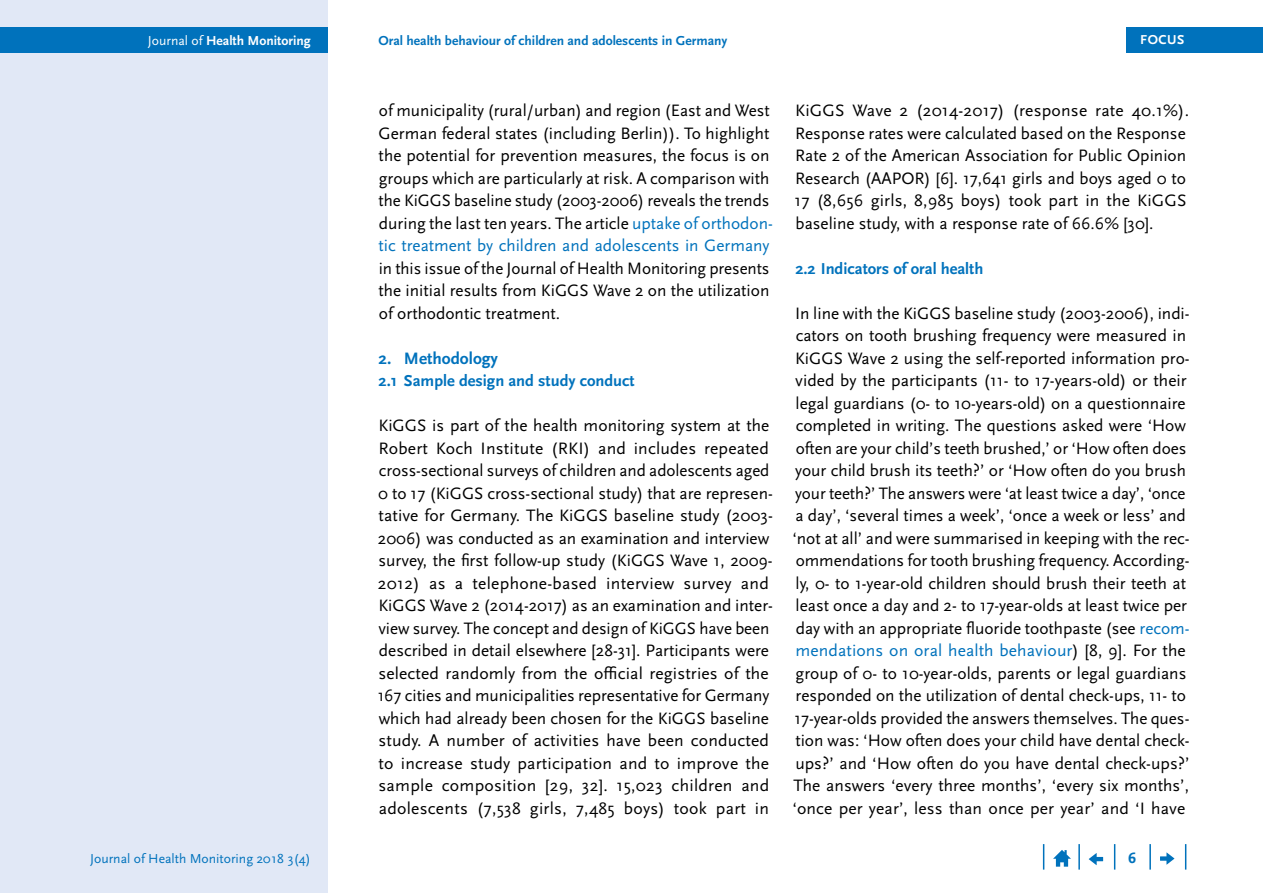
<style>
.page{position:relative;width:1263px;height:893px;background:#fff}
.page>*{position:absolute;margin:0;border:0;box-sizing:border-box;transform-origin:0 0}
.Copy{font:17.25px/22.5px "Scala Sans Pro";color:#000}
.Copy_Einzug{font:17.25px/22.5px "Scala Sans Pro";color:#000}
.t1{font:700 17.25px "Scala Sans Pro";color:#0072bc}
.t2{font:700 16.5px "Scala Sans Pro";color:#0072bc}
.t3{font:700 15.75px "Scala Sans Pro";color:#0072bc}
.t4{font:700 13.65px "Scala Sans Pro";color:#0072bc}
.t5{font:13.65px "Scala Sans Pro";color:#0072bc}
.t6{font:700 13.65px "Scala Sans Pro";color:#fff}
.t7{font:700 13.5px "Scala Sans Pro";letter-spacing:.04em;color:#fff}
.s1{font-weight:400}
.s2{color:#0072bc}
</style>
<div class="page">
<div style="left:0;top:0;width:327px;height:893px;background:#e1e8f6"></div>
<div style="left:0;top:28px;width:327px;height:25px;background:#0072bc"></div>
<div style="left:1126px;top:28px;width:137px;height:25px;background:#0072bc"></div>
<svg style="left:1185px;top:844px;width:1px;height:26px"></svg>
<hr style="left:1149px;top:844px;width:2px;height:26px;background:#0072bc">
<svg style="left:1114px;top:844px;width:1px;height:26px"></svg>
<hr style="left:1078px;top:844px;width:2px;height:26px;background:#0072bc">
<svg style="left:1043px;top:844px;width:1px;height:26px"></svg>
<svg style="left:1053px;top:850px;width:18px;height:17px"></svg>
<svg style="left:1089px;top:853px;width:14px;height:12px"></svg>
<svg style="left:1160px;top:852px;width:14px;height:13px"></svg>
<p class="t6" style="left:148px;top:33px;width:164px"><span class="s1">Journal of</span> Health Monitoring</p>
<p class="t5" style="left:90px;top:850px;width:222px">Journal of Health Monitoring 2018 3(4)</p>
<p class="t4" style="left:378px;top:33px;width:351px">Oral health behaviour of children and adolescents in Germany</p>
<p class="t7" style="left:1140px;top:32px;width:46px">FOCUS</p>
<p class="Copy_Einzug" style="left:378px;top:99px;width:396px">of municipality (rural/urban) and region (East and West German federal states (including Berlin)). To highlight the potential for prevention measures, the focus is on groups which are particularly at risk. A comparison with the KiGGS baseline study (2003-2006) reveals the trends during the last ten years. The article <span class="s2">uptake of orthodon&shy;tic treatment by children and adolescents in Germany </span>in this issue of the Journal of Health Monitoring presents the initial results from KiGGS Wave 2 on the utilization of orthodontic treatment.</p>
<h1 class="t1" style="left:378px;top:348px;width:121px">2. Methodology</h1>
<h2 class="t2" style="left:379px;top:371px;width:258px">2.1 Sample design and study conduct</h2>
<p class="Copy" style="left:378px;top:414px;width:397px">KiGGS is part of the health monitoring system at the Robert Koch Institute (RKI) and includes repeated cross-sectional surveys of children and adolescents aged 0 to 17 (KiGGS cross-sectional study) that are represen&shy;tative for Germany. The KiGGS baseline study (2003- 2006) was conducted as an examination and interview survey, the first follow-up study (KiGGS Wave 1, 2009- 2012) as a telephone-based interview survey and KiGGS Wave 2 (2014-2017) as an examination and inter&shy;view survey. The concept and design of KiGGS have been described in detail elsewhere [28-31]. Participants were selected randomly from the official registries of the 167 cities and municipalities representative for Germany which had already been chosen for the KiGGS baseline study. A number of activities have been conducted to increase study participation and to improve the sample composition [29, 32]. 15,023 children and adolescents (7,538 girls, 7,485 boys) took part in</p>
<p class="Copy" style="left:794px;top:99px;width:396px">KiGGS Wave 2 (2014-2017) (response rate 40.1%).<br>Response rates were calculated based on the Response Rate 2 of the American Association for Public Opinion Research (AAPOR) [6]. 17,641 girls and boys aged 0 to 17 (8,656 girls, 8,985 boys) took part in the KiGGS baseline study, with a response rate of 66.6% [30].</p>
<h2 class="t2" style="left:795px;top:258px;width:190px">2.2 Indicators of oral health</h2>
<p class="Copy" style="left:792px;top:302px;width:399px">In line with the KiGGS baseline study (2003-2006), indi&shy;cators on tooth brushing frequency were measured in KiGGS Wave 2 using the self-reported information pro&shy;vided by the participants (11- to 17-years-old) or their legal guardians (0- to 10-years-old) on a questionnaire completed in writing. The questions asked were ‘How often are your child’s teeth brushed,’ or ‘How often does your child brush its teeth?’ or ‘How often do you brush your teeth?’ The answers were ‘at least twice a day’, ‘once a day’, ‘several times a week’, ‘once a week or less’ and ‘not at all’ and were summarised in keeping with the rec&shy;ommendations for tooth brushing frequency. According&shy;ly, 0- to 1-year-old children should brush their teeth at least once a day and 2- to 17-year-olds at least twice per day with an appropriate fluoride toothpaste (see <span class="s2">recom&shy;mendations on oral health behaviour</span>) [8, 9]. For the group of 0- to 10-year-olds, parents or legal guardians responded on the utilization of dental check-ups, 11- to 17-year-olds provided the answers themselves. The ques&shy;tion was: ‘How often does your child have dental check&shy;ups?’ and ‘How often do you have dental check-ups?’ The answers ‘every three months’, ‘every six months’, ‘once per year’, less than once per year’ and ‘I have</p>
<p class="t3" style="left:1128px;top:849px;width:9px">6</p>
</div>
